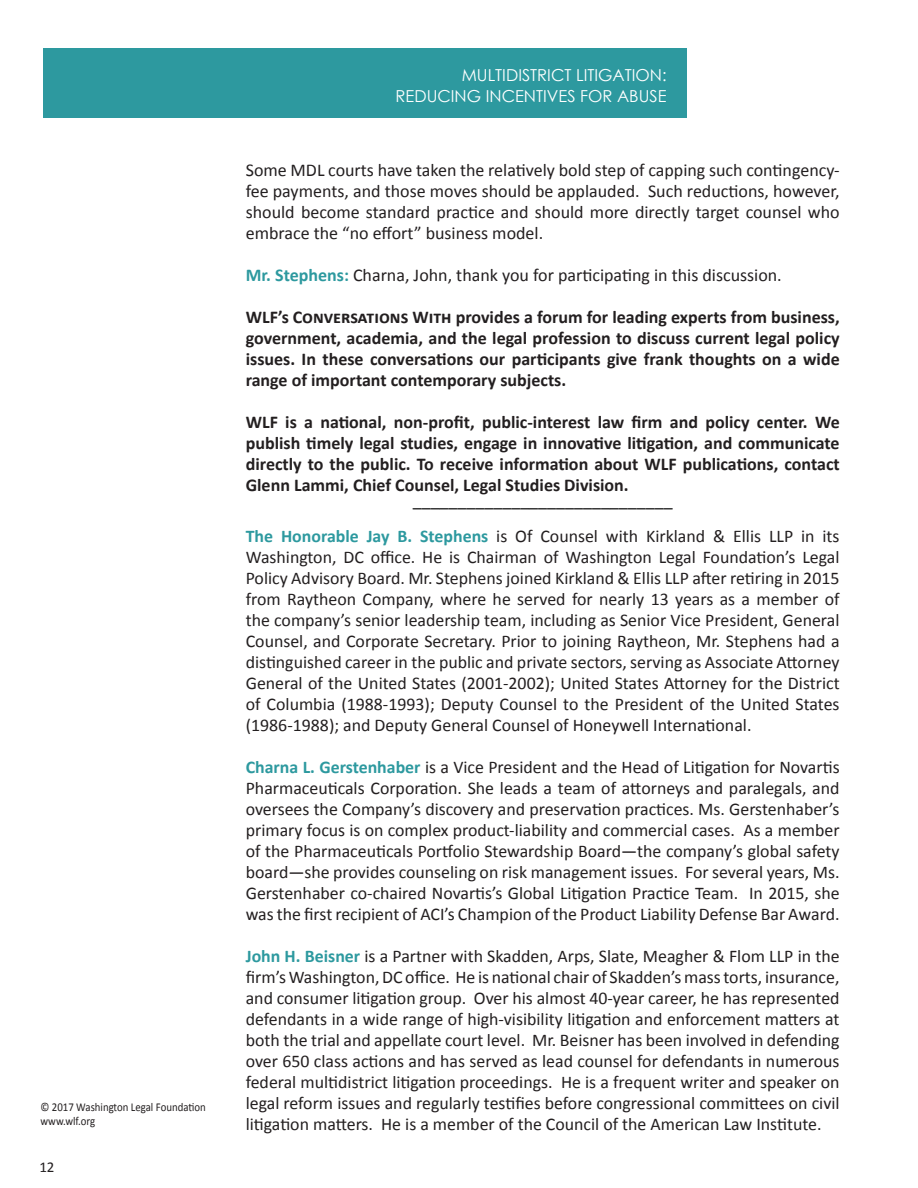
<style>
.page{position:relative;width:918px;height:1188px;background:#fff}
.page>*{position:absolute;margin:0;border:0;box-sizing:border-box;transform-origin:0 0}
.t1{font:700 18px/21px "Calibri";color:#231f20;text-align:justify}
.t2{font:18px/21px "Calibri";color:#231f20;text-align:justify}
.t3{font:18px "Calibri";color:#000}
.t4{font:17.85px/21px "Calibri";color:#231f20;text-align:justify}
.t5{font:16.5px "Century Gothic";color:#fff}
.t6{font:15px "Calibri";color:#231f20}
.t7{font:12px "Calibri";color:#231f20;scale:.9 1}
.s1{font-weight:700;color:#2d999f}
</style>
<div class="page">
<div style="left:43px;top:48px;width:644px;height:70px;background:#2d999f"></div>
<p class="t7" style="left:40px;top:1099px;width:185px">© 2017 Washington Legal Foundation</p>
<p class="t7" style="left:40px;top:1113px;width:62px">www.wlf.org</p>
<p class="t6" style="left:39px;top:1158px;width:17px">12</p>
<p class="t5" style="left:462px;top:64px;width:206px">MULTIDISTRICT LITIGATION:</p>
<p class="t5" style="left:396px;top:85px;width:273px">REDUCING INCENTIVES FOR ABUSE</p>
<p class="t2" style="left:246px;top:159px;width:596px">Some MDL courts have taken the relatively bold step of capping such contingency&shy;fee payments, and those moves should be applauded. Such reductions, however, should become standard practice and should more directly target counsel who embrace the “no effort” business model.</p>
<p class="t2" style="left:246px;top:264px;width:538px"><span class="s1">Mr. Stephens:</span> Charna, John, thank you for participating in this discussion.</p>
<p class="t1" style="left:246px;top:306px;width:596px">WLF’s Conversations With provides a forum for leading experts from business, government, academia, and the legal profession to discuss current legal policy issues. In these conversations our participants give frank thoughts on a wide range of important contemporary subjects.</p>
<p class="t1" style="left:246px;top:411px;width:596px">WLF is a national, non-profit, public-interest law firm and policy center. We publish timely legal studies, engage in innovative litigation, and communicate directly to the public. To receive information about WLF publications, contact Glenn Lammi, Chief Counsel, Legal Studies Division.</p>
<p class="t3" style="left:413px;top:488px;width:261px">_____________________________</p>
<p class="t4" style="left:246px;top:525px;width:595px"><span class="s1">The Honorable Jay B. Stephens</span> is Of Counsel with Kirkland &amp; Ellis LLP in its Washington, DC office. He is Chairman of Washington Legal Foundation’s Legal Policy Advisory Board. Mr. Stephens joined Kirkland &amp; Ellis LLP after retiring in 2015 from Raytheon Company, where he served for nearly 13 years as a member of the company’s senior leadership team, including as Senior Vice President, General Counsel, and Corporate Secretary. Prior to joining Raytheon, Mr. Stephens had a distinguished career in the public and private sectors, serving as Associate Attorney General of the United States (2001-2002); United States Attorney for the District of Columbia (1988-1993); Deputy Counsel to the President of the United States (1986-1988); and Deputy General Counsel of Honeywell International.</p>
<p class="t4" style="left:246px;top:756px;width:595px"><span class="s1">Charna L. Gerstenhaber</span> is a Vice President and the Head of Litigation for Novartis Pharmaceuticals Corporation. She leads a team of attorneys and paralegals, and oversees the Company’s discovery and preservation practices. Ms. Gerstenhaber’s primary focus is on complex product-liability and commercial cases. As a member of the Pharmaceuticals Portfolio Stewardship Board—the company’s global safety board—she provides counseling on risk management issues. For several years, Ms.<br>Gerstenhaber co-chaired Novartis’s Global Litigation Practice Team. In 2015, she was the first recipient of ACI’s Champion of the Product Liability Defense Bar Award.</p>
<p class="t4" style="left:246px;top:945px;width:595px"><span class="s1">John H. Beisner</span> is a Partner with Skadden, Arps, Slate, Meagher &amp; Flom LLP in the firm’s Washington, DC office. He is national chair of Skadden’s mass torts, insurance, and consumer litigation group. Over his almost 40-year career, he has represented defendants in a wide range of high-visibility litigation and enforcement matters at both the trial and appellate court level. Mr. Beisner has been involved in defending over 650 class actions and has served as lead counsel for defendants in numerous federal multidistrict litigation proceedings. He is a frequent writer and speaker on legal reform issues and regularly testifies before congressional committees on civil litigation matters. He is a member of the Council of the American Law Institute.</p>
</div>
